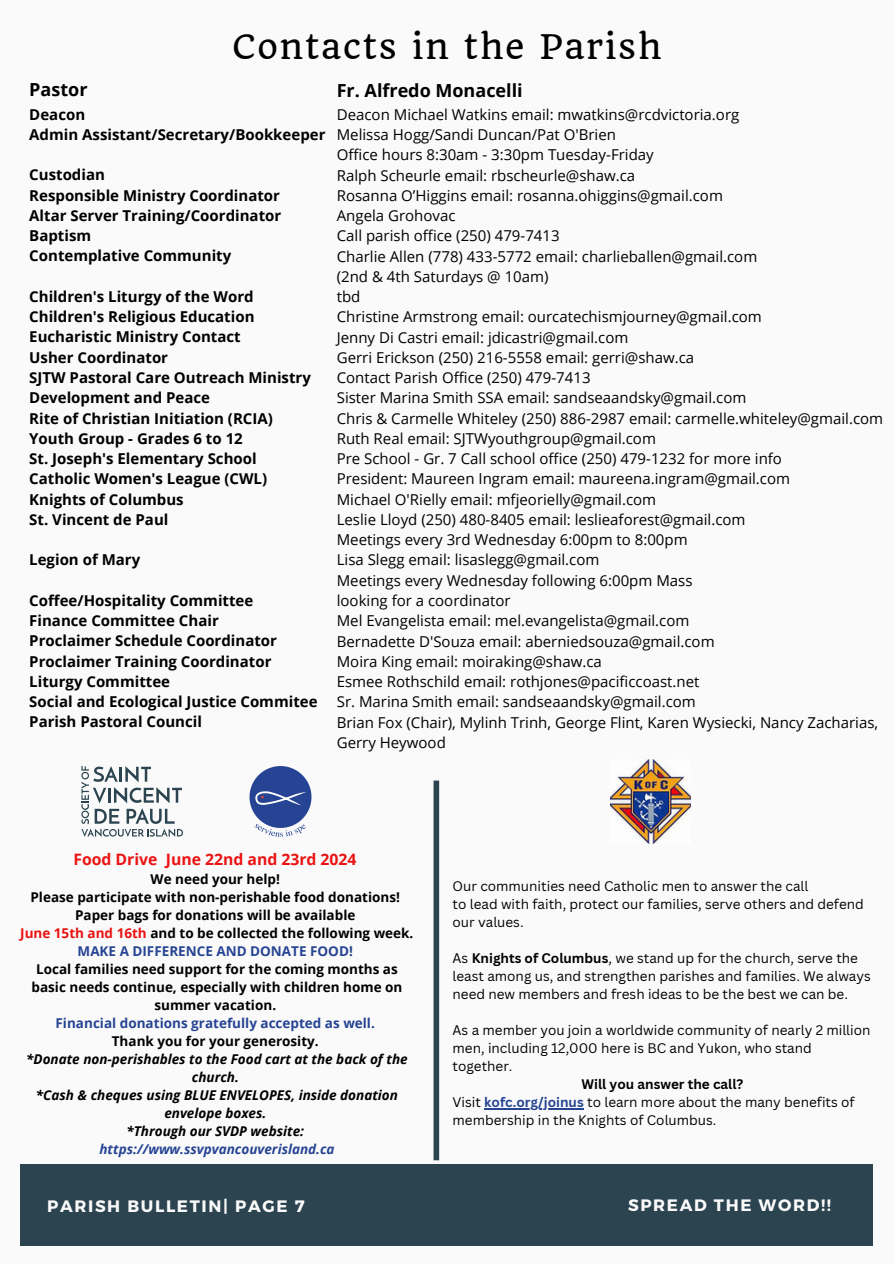
<style>
.page{position:relative;width:894px;height:1264px;background:#fff}
.page>*{position:absolute;margin:0;border:0;box-sizing:border-box;transform-origin:0 0}
.t1{font:33.15px "Quando";letter-spacing:.05em;color:#000}
.t2{font:700 18px "Open Sans";color:#000}
.t3{font:700 16.5px "Montserrat";letter-spacing:.1em;color:#fafafa}
.t4{font:700 15.75px "Open Sans";color:#eb1212}
.t5{font:15px/20.2px "Open Sans";color:#000}
.t6{font:700 15px/20.2px "Open Sans";color:#000}
.t7{font:700 13.5px/18px "Open Sans";color:#000;text-align:center}
.t8{font:13.5px/18px "Canva Sans";color:#000}
.t9{font:700 13.5px "Canva Sans";color:#000}
.s1{color:#eb1212}
.s2{color:#264493}
.s3{font-style:italic}
.s4{font-style:italic;color:#264493}
.s5{font-weight:700}
.s6{font-weight:700;color:#264493}
</style>
<div class="page">
<div style="left:0;top:0;width:893px;height:1263px;background:#fafafa"></div>
<div style="left:20px;top:1164px;width:852px;height:81px;background:#2c4450"></div>
<img style="left:610px;top:759px;width:80px;height:84px">
<svg style="left:81px;top:766px;width:102px;height:70px"></svg>
<svg style="left:249px;top:766px;width:62px;height:70px"></svg>
<div style="left:433px;top:780px;width:6px;height:380px;background:#2c4450"></div>
<hr style="left:484px;top:1108px;width:99px;height:1px;background:#264493">
<p class="t1" style="left:232px;top:26px;width:430px">Contacts in the Parish</p>
<p class="t2" style="left:29px;top:77px;width:60px">Pastor</p>
<p class="t2" style="left:336px;top:78px;width:187px">Fr. Alfredo Monacelli</p>
<p class="t6" style="left:29px;top:104px;width:297px">Deacon<br>Admin Assistant/Secretary/Bookkeeper</p>
<p class="t6" style="left:29px;top:164px;width:253px">Custodian<br>Responsible Ministry Coordinator<br>Altar Server Training/Coordinator<br>Baptism<br>Contemplative Community</p>
<p class="t6" style="left:29px;top:286px;width:283px">Children's Liturgy of the Word<br>Children's Religious Education<br>Eucharistic Ministry Contact<br>Usher Coordinator<br>SJTW Pastoral Care Outreach Ministry<br>Development and Peace<br>Rite of Christian Initiation (RCIA)<br>Youth Group - Grades 6 to 12<br>St. Joseph's Elementary School<br>Catholic Women's League (CWL)<br>Knights of Columbus<br>St. Vincent de Paul</p>
<p class="t6" style="left:29px;top:549px;width:112px">Legion of Mary</p>
<p class="t6" style="left:29px;top:590px;width:290px">Coffee/Hospitality Committee<br>Finance Committee Chair<br>Proclaimer Schedule Coordinator<br>Proclaimer Training Coordinator<br>Liturgy Committee<br>Social and Ecological Justice Commitee<br>Parish Pastoral Council</p>
<p class="t5" style="left:336px;top:104px;width:404px">Deacon Michael Watkins email: mwatkins@rcdvictoria.org</p>
<p class="t5" style="left:336px;top:124px;width:281px">Melissa Hogg/Sandi Duncan/Pat O'Brien</p>
<p class="t5" style="left:336px;top:144px;width:318px">Office hours 8:30am - 3:30pm Tuesday-Friday</p>
<p class="t5" style="left:336px;top:164px;width:300px">Ralph Scheurle email: rbscheurle@shaw.ca</p>
<p class="t5" style="left:336px;top:185px;width:387px">Rosanna O’Higgins email: rosanna.ohiggins@gmail.com</p>
<p class="t5" style="left:336px;top:205px;width:120px">Angela Grohovac</p>
<p class="t5" style="left:336px;top:225px;width:224px">Call parish office (250) 479-7413</p>
<p class="t5" style="left:336px;top:245px;width:422px">Charlie Allen (778) 433-5772 email: charlieballen@gmail.com</p>
<p class="t5" style="left:336px;top:266px;width:213px">(2nd &amp; 4th Saturdays @ 10am)</p>
<p class="t5" style="left:336px;top:286px;width:25px">tbd</p>
<p class="t5" style="left:336px;top:306px;width:426px">Christine Armstrong email: ourcatechismjourney@gmail.com</p>
<p class="t5" style="left:336px;top:326px;width:293px">Jenny Di Castri email: jdicastri@gmail.com</p>
<p class="t5" style="left:336px;top:347px;width:359px">Gerri Erickson (250) 216-5558 email: gerri@shaw.ca</p>
<p class="t5" style="left:336px;top:367px;width:255px">Contact Parish Office (250) 479-7413</p>
<p class="t5" style="left:336px;top:387px;width:411px">Sister Marina Smith SSA email: sandseaandsky@gmail.com</p>
<p class="t5" style="left:336px;top:407px;width:548px">Chris &amp; Carmelle Whiteley (250) 886-2987 email: carmelle.whiteley@gmail.com</p>
<p class="t5" style="left:336px;top:428px;width:320px">Ruth Real email: SJTWyouthgroup@gmail.com</p>
<p class="t5" style="left:336px;top:448px;width:446px">Pre School - Gr. 7 Call school office (250) 479-1232 for more info</p>
<p class="t5" style="left:336px;top:468px;width:454px">President: Maureen Ingram email: maureena.ingram@gmail.com</p>
<p class="t5" style="left:336px;top:488px;width:321px">Michael O'Rielly email: mfjeorielly@gmail.com</p>
<p class="t5" style="left:336px;top:509px;width:410px">Leslie Lloyd (250) 480-8405 email: leslieaforest@gmail.com</p>
<p class="t5" style="left:336px;top:529px;width:352px">Meetings every 3rd Wednesday 6:00pm to 8:00pm</p>
<p class="t5" style="left:336px;top:549px;width:264px">Lisa Slegg email: lisaslegg@gmail.com</p>
<p class="t5" style="left:336px;top:569px;width:357px">Meetings every Wednesday following 6:00pm Mass</p>
<p class="t5" style="left:336px;top:590px;width:175px">looking for a coordinator</p>
<h4 class="t5" style="left:336px;top:610px;width:354px">Mel Evangelista email: mel.evangelista@gmail.com</h4>
<p class="t5" style="left:336px;top:630px;width:379px">Bernadette D'Souza email: aberniedsouza@gmail.com</p>
<p class="t5" style="left:336px;top:650px;width:266px">Moira King email: moiraking@shaw.ca</p>
<p class="t5" style="left:336px;top:671px;width:364px">Esmee Rothschild email: rothjones@pacificcoast.net</p>
<p class="t5" style="left:336px;top:691px;width:360px">Sr. Marina Smith email: sandseaandsky@gmail.com</p>
<p class="t5" style="left:336px;top:711px;width:542px">Brian Fox (Chair), Mylinh Trinh, George Flint, Karen Wysiecki, Nancy Zacharias,<br>Gerry Heywood</p>
<p class="t4" style="left:73px;top:847px;width:284px">Food Drive June 22nd and 23rd 2024</p>
<p class="t7" style="left:20px;top:869px;width:394px">We need your help!<br>Please participate with non-perishable food donations!<br>Paper bags for donations will be available<br><span class="s1">June 15th and 16th</span> and to be collected the following week.<br><span class="s2">MAKE A DIFFERENCE AND DONATE FOOD!<br></span>Local families need support for the coming months as basic needs continue, especially with children home on summer vacation.<br><span class="s2">Financial donations gratefully accepted as well.<br></span>Thank you for your generosity.<br><span class="s3">*Donate non-perishables to the Food cart at the back of the church.<br>*Cash &amp; cheques using BLUE ENVELOPES, inside donation envelope boxes.<br>*Through our SVDP website: </span><span class="s4">https://www.ssvpvancouverisland.ca</span></p>
<h3 class="t8" style="left:452px;top:877px;width:357px">Our communities need Catholic men to answer the call</h3>
<h3 class="t8" style="left:452px;top:895px;width:412px">to lead with faith, protect our families, serve others and defend our values.</h3>
<h4 class="t8" style="left:452px;top:949px;width:419px">As <span class="s5">Knights of Columbus</span>, we stand up for the church, serve the least among us, and strengthen parishes and families. We always need new members and fresh ideas to be the best we can be.</h4>
<h4 class="t8" style="left:452px;top:1021px;width:419px">As a member you join a worldwide community of nearly 2 million men, including 12,000 here is BC and Yukon, who stand together.</h4>
<h4 class="t9" style="left:581px;top:1074px;width:163px">Will you answer the call?</h4>
<h4 class="t8" style="left:452px;top:1093px;width:403px">Visit <span class="s6">kofc.org/joinus</span> to learn more about the many benefits of</h4>
<h4 class="t8" style="left:452px;top:1111px;width:265px">membership in the Knights of Columbus.</h4>
<p class="t3" style="left:47px;top:1194px;width:259px">PARISH BULLETIN| PAGE 7</p>
<p class="t3" style="left:628px;top:1194px;width:204px">SPREAD THE WORD!!</p>
</div>
